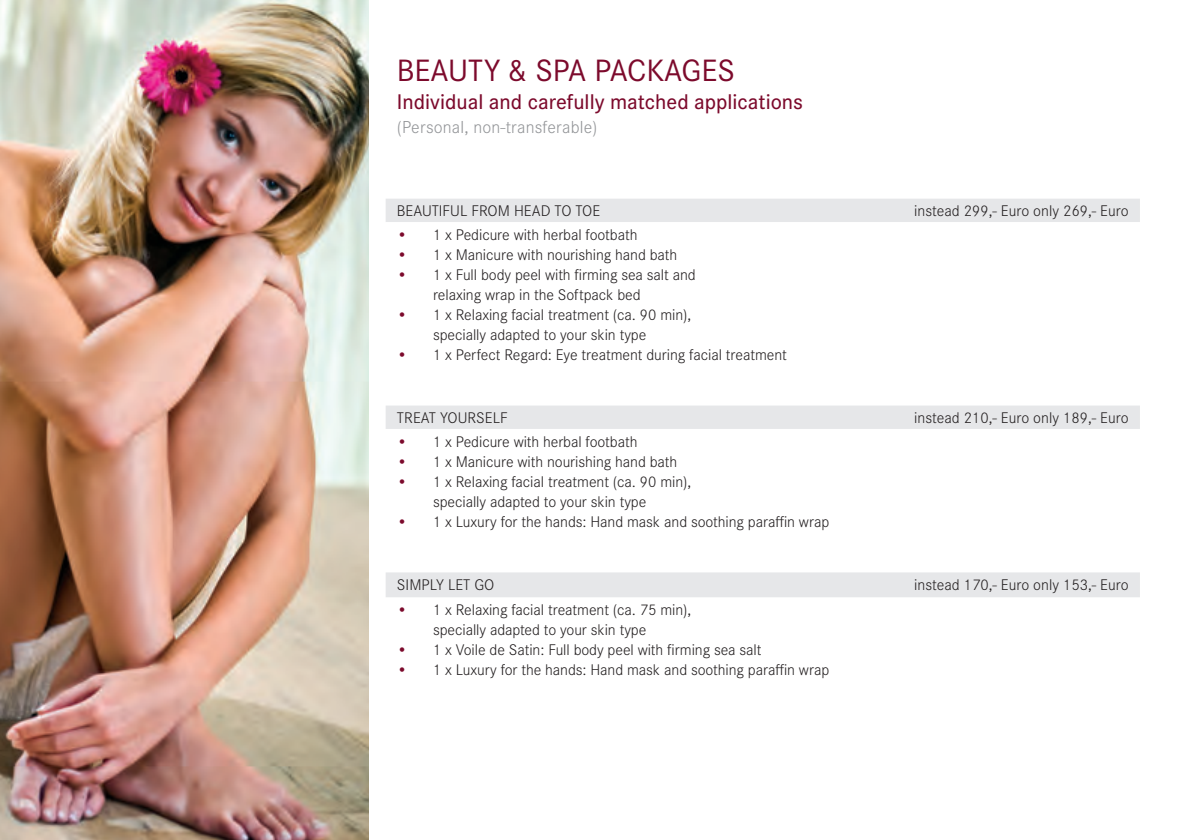
<style>
.page{position:relative;width:1191px;height:840px;background:#fff}
.page>*{position:absolute;margin:0;border:0;box-sizing:border-box;transform-origin:0 0}
.Headline{font:32px "Corporate S";color:#7c0a2c}
.t1{font:500 22px "Corporate S";color:#7c0a2c}
.t2{font:300 18px "Corporate S";letter-spacing:.01em;color:#939598}
.t3{font:300 16px/20px "Corporate S";letter-spacing:-.005em;color:#231f20;text-align:center}
.s1{font-weight:600;color:#7c0a2c}
</style>
<div class="page">
<svg style="left:386px;top:199px;width:754px;height:398px"></svg>
<img style="left:0;top:0;width:369px;height:839px">
<p class="Headline" style="left:397px;top:52px;width:339px">BEAUTY &amp; SPA PACKAGES</p>
<p class="t1" style="left:397px;top:89px;width:408px">Individual and carefully matched applications</p>
<p class="t2" style="left:397px;top:117px;width:202px">(Personal, non-transferable)</p>
<p class="t3" style="left:397px;top:201px;width:205px">BEAUTIFUL FROM HEAD TO TOE</p>
<p class="t3" style="left:914px;top:201px;width:216px">instead 299,- Euro only 269,- Euro</p>
<p class="t3" style="left:397px;top:224px;width:242px"><span class="s1">•</span> 1 x Pedicure with herbal footbath</p>
<p class="t3" style="left:397px;top:244px;width:282px"><span class="s1">•</span> 1 x Manicure with nourishing hand bath</p>
<p class="t3" style="left:433px;top:264px;width:264px;text-align:left;text-indent:-36px"><span class="s1">•</span> 1 x Full body peel with firming sea salt and relaxing wrap in the Softpack bed</p>
<p class="t3" style="left:397px;top:304px;width:296px"><span class="s1">•</span> 1 x Relaxing facial treatment (ca. 90 min), specially adapted to your skin type</p>
<p class="t3" style="left:397px;top:344px;width:391px"><span class="s1">•</span> 1 x Perfect Regard: Eye treatment during facial treatment</p>
<p class="t3" style="left:397px;top:408px;width:112px">TREAT YOURSELF</p>
<p class="t3" style="left:914px;top:408px;width:216px">instead 210,- Euro only 189,- Euro</p>
<p class="t3" style="left:397px;top:431px;width:242px"><span class="s1">•</span> 1 x Pedicure with herbal footbath</p>
<p class="t3" style="left:397px;top:451px;width:282px"><span class="s1">•</span> 1 x Manicure with nourishing hand bath</p>
<p class="t3" style="left:397px;top:471px;width:296px"><span class="s1">•</span> 1 x Relaxing facial treatment (ca. 90 min), specially adapted to your skin type</p>
<p class="t3" style="left:397px;top:511px;width:434px"><span class="s1">•</span> 1 x Luxury for the hands: Hand mask and soothing paraffin wrap</p>
<p class="t3" style="left:397px;top:574px;width:99px">SIMPLY LET GO</p>
<p class="t3" style="left:914px;top:574px;width:216px">instead 170,- Euro only 153,- Euro</p>
<p class="t3" style="left:397px;top:599px;width:296px"><span class="s1">•</span> 1 x Relaxing facial treatment (ca. 75 min), specially adapted to your skin type</p>
<p class="t3" style="left:397px;top:639px;width:366px"><span class="s1">•</span> 1 x Voile de Satin: Full body peel with firming sea salt</p>
<p class="t3" style="left:397px;top:659px;width:434px"><span class="s1">•</span> 1 x Luxury for the hands: Hand mask and soothing paraffin wrap</p>
</div>
